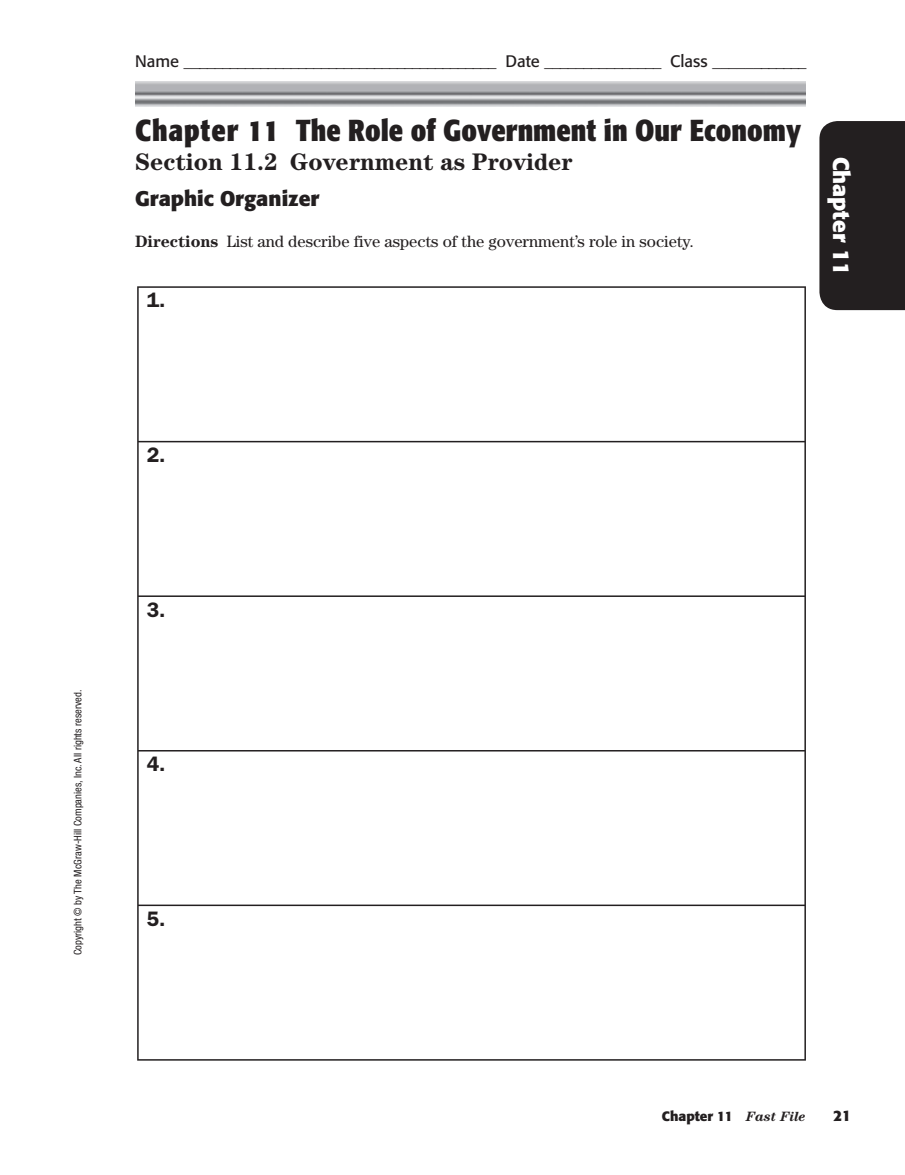
<style>
.page{position:relative;width:905px;height:1175px;background:#fff}
.page>*{position:absolute;margin:0;border:0;box-sizing:border-box;transform-origin:0 0}
.t1{font:700 30px "Formata OTF Cn";color:#231f20}
.t2{font:700 24px "Century Std";color:#231f20}
.t3{font:700 22.5px "Formata OTF";color:#fff}
.t4{font:700 21px "Formata OTF";color:#231f20}
.t5{font:600 21px "ITC Franklin Gothic Std";color:#231f20}
.t6{font:16.5px "Formata OTF";color:#231f20}
.t7{font:16.5px "Century Std";color:#231f20}
.t8{font:700 15px "Formata OTF";color:#231f20}
.t9{font:700 13.5px "Formata OTF";color:#231f20}
.t10{font:condensed 10.5px "Helvetica Neue LT Std";color:#231f20}
.s1{font-weight:700}
.s2{font-family:"Century Std";font-style:italic}
</style>
<div class="page">
<div style="left:819px;top:121px;width:85px;height:189px;background:#231f20"></div>
<hr style="left:137px;top:286px;width:669px;height:2px;background:#231f20">
<hr style="left:137px;top:288px;width:2px;height:153px;background:#231f20">
<hr style="left:804px;top:288px;width:2px;height:153px;background:#231f20">
<hr style="left:137px;top:441px;width:669px;height:1px;background:#231f20">
<hr style="left:137px;top:442px;width:2px;height:153px;background:#231f20">
<hr style="left:804px;top:442px;width:2px;height:153px;background:#231f20">
<hr style="left:137px;top:595px;width:669px;height:2px;background:#231f20">
<hr style="left:137px;top:597px;width:2px;height:153px;background:#231f20">
<hr style="left:804px;top:597px;width:2px;height:153px;background:#231f20">
<hr style="left:137px;top:750px;width:669px;height:1px;background:#231f20">
<hr style="left:137px;top:751px;width:2px;height:153px;background:#231f20">
<hr style="left:804px;top:751px;width:2px;height:153px;background:#231f20">
<hr style="left:137px;top:904px;width:669px;height:2px;background:#231f20">
<hr style="left:137px;top:906px;width:2px;height:153px;background:#231f20">
<hr style="left:804px;top:906px;width:2px;height:153px;background:#231f20">
<hr style="left:137px;top:1059px;width:669px;height:1px;background:#231f20">
<p class="t6" style="left:135px;top:54px;width:673px">Name _________________________________________ Date _______________ Class ____________</p>
<h1 class="t1" style="left:135px;top:118px;width:667px">Chapter 11 The Role of Government in Our Economy</h1>
<h2 class="t2" style="left:135px;top:154px;width:439px">Section 11.2 Government as Provider</h2>
<p class="t4" style="left:135px;top:189px;width:186px">Graphic Organizer</p>
<p class="t7" style="left:135px;top:235px;width:560px"><span class="s1">Directions</span> List and describe five aspects of the government’s role in society.</p>
<p class="t5" style="left:147px;top:293px;width:20px">1.</p>
<h3 class="t3" style="left:851px;top:157px;width:120px;rotate:90deg">Chapter 11</h3>
<p class="t5" style="left:147px;top:447px;width:20px">2.</p>
<p class="t10" style="left:74px;top:955px;width:267px;rotate:-90deg">Copyright © by The McGraw-Hill Companies, Inc. All rights reserved.</p>
<p class="t5" style="left:147px;top:602px;width:20px">3.</p>
<p class="t5" style="left:147px;top:756px;width:20px">4.</p>
<p class="t5" style="left:147px;top:911px;width:20px">5.</p>
<p class="t9" style="left:662px;top:1110px;width:145px">Chapter 11 <span class="s2">Fast File</span></p>
<p class="t8" style="left:833px;top:1109px;width:19px">21</p>
</div>
